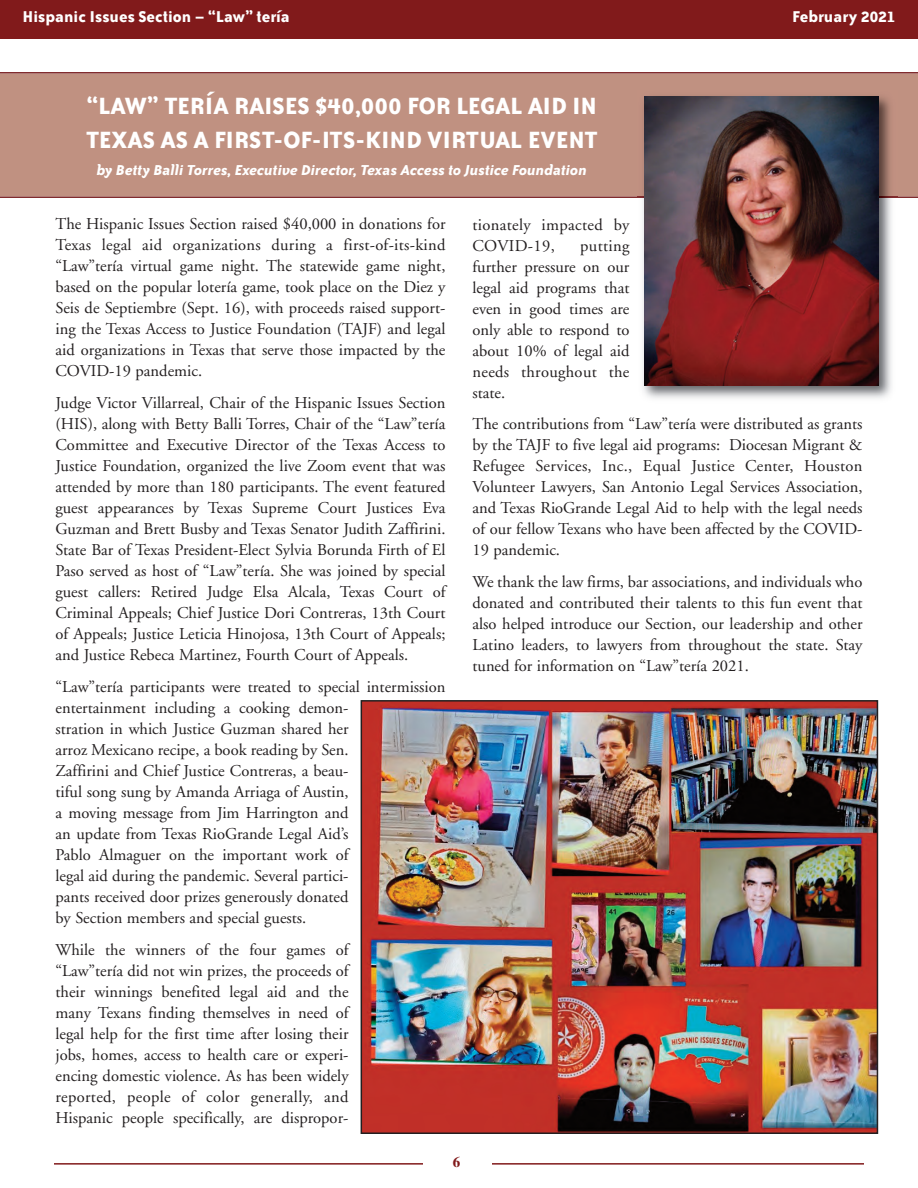
<style>
.page{position:relative;width:918px;height:1188px;background:#fff}
.page>*{position:absolute;margin:0;border:0;box-sizing:border-box;transform-origin:0 0}
.t1{font:700 27px/34.3px "Bailey Sans ITC";color:#fff}
.t2{font:700 18px "Bailey Sans ITC";color:#fff}
.t3{font:16.5px/21px "Adobe Garamond";color:#231f20;text-align:justify}
.t4{font:italic 700 16.5px "Bailey Sans ITC";color:#fff}
.t5{font:16.5px/21px "Adobe Garamond";letter-spacing:.02em;color:#231f20}
.t6{font:700 15px "Times";color:#811a1b}
</style>
<div class="page">
<hr style="left:54px;top:1163px;width:810px;height:2px;background:#811a1b">
<div style="left:424px;top:1155px;width:68px;height:18px;background:#fff"></div>
<div style="left:0;top:0;width:918px;height:39px;background:#811a1b"></div>
<div style="left:0;top:72px;width:918px;height:126px;background:#c09181"></div>
<img style="left:638px;top:90px;width:259px;height:309px">
<img style="left:644px;top:97px;width:234px;height:288px">
<img style="left:364px;top:703px;width:511px;height:428px">
<div style="left:361px;top:700px;width:517px;height:434px;border:2px solid #231f20"></div>
<p class="t2" style="left:22px;top:10px;width:269px">Hispanic Issues Section – “Law” tería</p>
<p class="t2" style="left:792px;top:10px;width:105px">February 2021</p>
<h1 class="t1" style="left:86px;top:91px;width:514px">“LAW” TERÍA RAISES $40,000 FOR LEGAL AID IN<br>TEXAS AS A FIRST-OF-ITS-KIND VIRTUAL EVENT</h1>
<p class="t4" style="left:97px;top:165px;width:491px">by Betty Balli Torres, Executive Director, Texas Access to Justice Foundation</p>
<p class="t3" style="left:56px;top:215px;width:392px">The Hispanic Issues Section raised $40,000 in donations for Texas legal aid organizations during a first-of-its-kind “Law”tería virtual game night. The statewide game night, based on the popular lotería game, took place on the Diez y Seis de Septiembre (Sept. 16), with proceeds raised support&shy;ing the Texas Access to Justice Foundation (TAJF) and legal aid organizations in Texas that serve those impacted by the COVID-19 pandemic.</p>
<p class="t3" style="left:56px;top:394px;width:392px">Judge Victor Villarreal, Chair of the Hispanic Issues Section (HIS), along with Betty Balli Torres, Chair of the “Law”tería Committee and Executive Director of the Texas Access to Justice Foundation, organized the live Zoom event that was attended by more than 180 participants. The event featured guest appearances by Texas Supreme Court Justices Eva Guzman and Brett Busby and Texas Senator Judith Zaffirini.<br>State Bar of Texas President-Elect Sylvia Borunda Firth of El Paso served as host of “Law”tería. She was joined by special guest callers: Retired Judge Elsa Alcala, Texas Court of Criminal Appeals; Chief Justice Dori Contreras, 13th Court of Appeals; Justice Leticia Hinojosa, 13th Court of Appeals; and Justice Rebeca Martinez, Fourth Court of Appeals.</p>
<p class="t3" style="left:56px;top:678px;width:392px;text-align:left">“Law”tería participants were treated to special intermission entertainment including a cooking demon-<br>stration in which Justice Guzman shared her<br>arroz Mexicano recipe, a book reading by Sen.<br>Zaffirini and Chief Justice Contreras, a beau-<br>tiful song sung by Amanda Arriaga of Austin,<br>a moving message from Jim Harrington and<br>an update from Texas RioGrande Legal Aid’s<br>Pablo Almaguer on the important work of<br>legal aid during the pandemic. Several partici-<br>pants received door prizes generously donated<br>by Section members and special guests.</p>
<p class="t3" style="left:56px;top:941px;width:295px">While the winners of the four games of “Law”tería did not win prizes, the proceeds of their winnings benefited legal aid and the many Texans finding themselves in need of legal help for the first time after losing their jobs, homes, access to health care or experi&shy;encing domestic violence. As has been widely reported, people of color generally, and Hispanic people specifically, are dispropor-</p>
<p class="t6" style="left:453px;top:1157px;width:9px">6</p>
<p class="t5" style="left:472px;top:215px;width:158px">tionately impacted by<br>COVID-19,</p>
<p class="t3" style="left:472px;top:236px;width:158px;text-indent:108px">putting further pressure on our legal aid programs that even in good times are only able to respond to about 10% of legal aid needs throughout the state.</p>
<p class="t3" style="left:472px;top:415px;width:392px">The contributions from “Law”tería were distributed as grants by the TAJF to five legal aid programs: Diocesan Migrant &amp; Refugee Services, Inc., Equal Justice Center, Houston Volunteer Lawyers, San Antonio Legal Services Association, and Texas RioGrande Legal Aid to help with the legal needs of our fellow Texans who have been affected by the COVID-19 pandemic.</p>
<p class="t3" style="left:472px;top:573px;width:392px">We thank the law firms, bar associations, and individuals who donated and contributed their talents to this fun event that also helped introduce our Section, our leadership and other Latino leaders, to lawyers from throughout the state. Stay tuned for information on “Law”tería 2021.</p>
</div>
